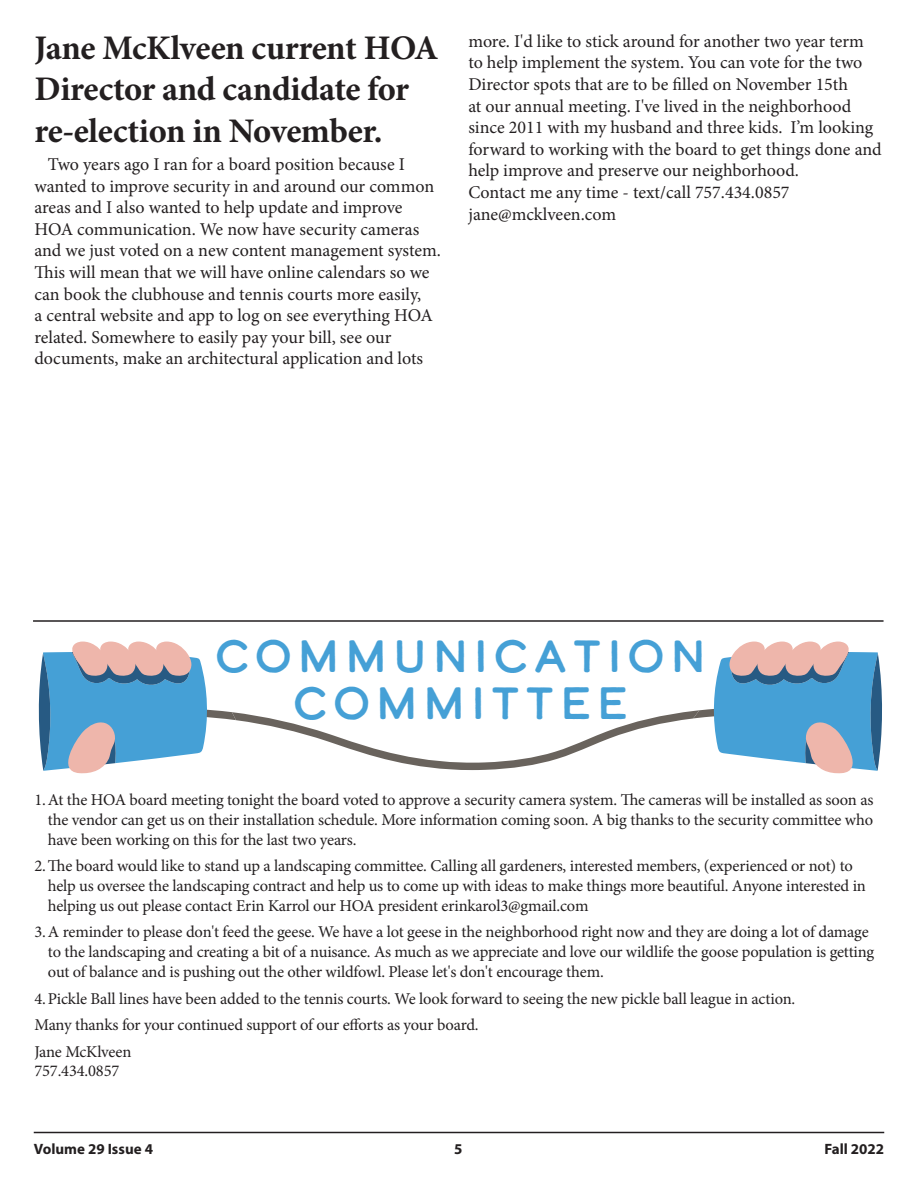
<style>
.page{position:relative;width:918px;height:1188px;background:#fff}
.page>*{position:absolute;margin:0;border:0;box-sizing:border-box;transform-origin:0 0}
.t1{font:45px/46.5px "Calder Dark";letter-spacing:.1em;color:#45a0d6;text-align:center}
.t2{font:700 34.5px/41.4px "Minion Pro";letter-spacing:-.015em;color:#231f20}
.t3{font:18px/21.6px "Minion Pro";letter-spacing:-.005em;color:#231f20}
.t4{font:16.5px/19.8px "Minion Pro";letter-spacing:-.015em;color:#231f20}
.t5{font:700 15px "Myriad Pro";color:#231f20}
</style>
<div class="page">
<hr style="left:34px;top:1132px;width:850px;height:1px;background:#231f20">
<hr style="left:33px;top:620px;width:851px;height:2px;background:#231f20">
<svg style="left:38px;top:642px;width:844px;height:132px"></svg>
<h2 class="t2" style="left:34px;top:27px;width:406px">Jane McKlveen current HOA<br>Director and candidate for re-election in November.</h2>
<p class="t3" style="left:34px;top:154px;width:408px;text-indent:14px">Two years ago I ran for a board position because I wanted to improve security in and around our common areas and I also wanted to help update and improve HOA communication. We now have security cameras and we just voted on a new content management system.<br>This will mean that we will have online calendars so we can book the clubhouse and tennis courts more easily,<br>a central website and app to log on see everything HOA related. Somewhere to easily pay your bill, see our documents, make an architectural application and lots</p>
<p class="t3" style="left:468px;top:30px;width:415px">more. I'd like to stick around for another two year term to help implement the system. You can vote for the two Director spots that are to be filled on November 15th<br>at our annual meeting. I've lived in the neighborhood since 2011 with my husband and three kids. I’m looking forward to working with the board to get things done and help improve and preserve our neighborhood.<br>Contact me any time - text/call 757.434.0857 jane@mcklveen.com</p>
<h1 class="t1" style="left:214px;top:632px;width:494px">COMMUNICATION<br>COMMITTEE</h1>
<p class="t4" style="left:48px;top:790px;width:827px;text-align:justify;text-indent:-13px">1.At the HOA board meeting tonight the board voted to approve a security camera system. The cameras will be installed as soon as the vendor can get us on their installation schedule. More information coming soon. A big thanks to the security committee who have been working on this for the last two years.</p>
<p class="t4" style="left:48px;top:856px;width:820px;text-indent:-13px">2.The board would like to stand up a landscaping committee. Calling all gardeners, interested members, (experienced or not) to help us oversee the landscaping contract and help us to come up with ideas to make things more beautiful. Anyone interested in helping us out please contact Erin Karrol our HOA president erinkarol3@gmail.com</p>
<p class="t4" style="left:48px;top:922px;width:828px;text-indent:-13px">3.A reminder to please don't feed the geese. We have a lot geese in the neighborhood right now and they are doing a lot of damage to the landscaping and creating a bit of a nuisance. As much as we appreciate and love our wildlife the goose population is getting out of balance and is pushing out the other wildfowl. Please let's don't encourage them.</p>
<p class="t4" style="left:34px;top:985px;width:762px;line-height:26.5px">4.Pickle Ball lines have been added to the tennis courts. We look forward to seeing the new pickle ball league in action.<br>Many thanks for your continued support of our efforts as your board.<br>Jane McKlveen</p>
<p class="t4" style="left:34px;top:1061px;width:86px">757.434.0857</p>
<p class="t5" style="left:34px;top:1140px;width:121px">Volume 29 Issue 4</p>
<p class="t5" style="left:454px;top:1140px;width:10px">5</p>
<p class="t5" style="left:824px;top:1140px;width:61px">Fall 2022</p>
</div>
